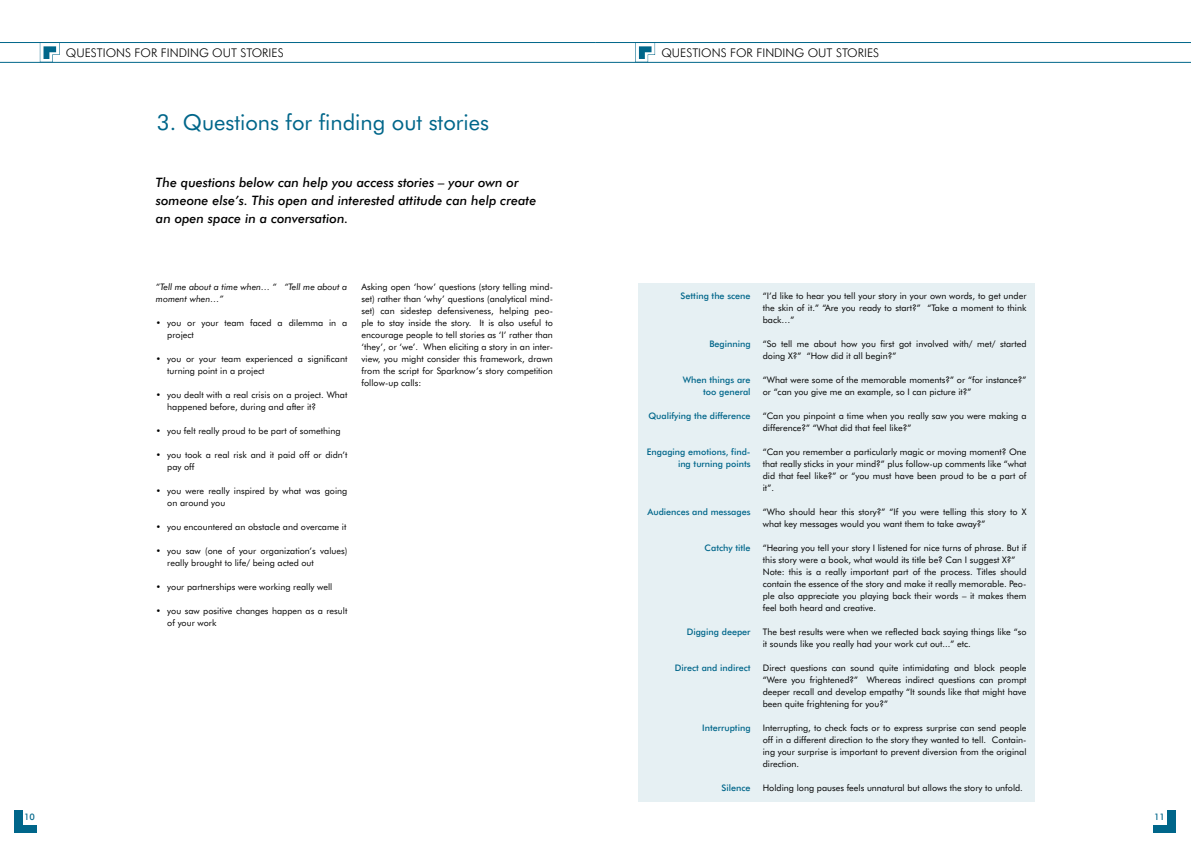
<style>
.page{position:relative;width:1191px;height:842px;background:#fff}
.page>*{position:absolute;margin:0;border:0;box-sizing:border-box;transform-origin:0 0}
.t1{font:22px "Futura BT";color:#00668a}
.t2{font:italic 500 13px/18px "Futura BT";color:#000}
.t3{font:300 12px "Futura BT";color:#000}
.t4{font:9px/12px "Futura BT";color:#000}
.t5{font:500 9px/12px "Futura BT";color:#00668a;text-align:right}
.t6{font:italic 9px/12px "Futura BT";color:#000}
</style>
<div class="page">
<div style="left:14px;top:811px;width:23px;height:22px;background:#00668a"></div>
<div style="left:23px;top:811px;width:14px;height:14px;background:#fff"></div>
<hr style="left:0;top:42px;width:595px;height:1px;background:#00668a">
<hr style="left:0;top:62px;width:595px;height:1px;background:#00668a">
<svg style="left:40px;top:43px;width:20px;height:19px"></svg>
<div style="left:1152px;top:811px;width:23px;height:22px;background:#00668a"></div>
<div style="left:1152px;top:810px;width:15px;height:15px;background:#fff"></div>
<hr style="left:595px;top:42px;width:596px;height:1px;background:#00668a">
<hr style="left:595px;top:62px;width:596px;height:1px;background:#00668a">
<svg style="left:635px;top:43px;width:20px;height:19px"></svg>
<div style="left:638px;top:283px;width:397px;height:519px;background:#e6f0f3"></div>
<h3 class="t3" style="left:66px;top:45px;width:27px">QUESTIONS</h3>
<h3 class="t3" style="left:135px;top:45px;width:140px">FOR FIN DING OUT STORIES</h3>
<h3 class="t3" style="left:661px;top:45px;width:27px">QUESTIONS</h3>
<h3 class="t3" style="left:730px;top:45px;width:140px">FOR FIN DING OUT STORIES</h3>
<h1 class="t1" style="left:157px;top:109px;width:334px">3. Questions for finding out stories</h1>
<h2 class="t2" style="left:156px;top:173px;width:382px">The questions below can help you access stories – your own or someone else’s. This open and interested attitude can help create an open space in a conversation.</h2>
<p class="t6" style="left:156px;top:281px;width:193px">“Tell me about a time when… “ “Tell me about a moment when…”</p>
<p class="t4" style="left:167px;top:317px;width:182px;text-indent:-11px">• you or your team faced a dilemma in a project</p>
<p class="t4" style="left:167px;top:353px;width:181px;text-indent:-11px">• you or your team experienced a significant turning point in a project</p>
<p class="t4" style="left:167px;top:389px;width:182px;text-indent:-11px">• you dealt with a real crisis on a project. What happened before, during and after it?</p>
<p class="t4" style="left:156px;top:425px;width:186px">• you felt really proud to be part of something</p>
<p class="t4" style="left:167px;top:449px;width:181px;text-indent:-11px">• you took a real risk and it paid off or didn’t pay off</p>
<p class="t4" style="left:167px;top:485px;width:181px;text-indent:-11px">• you were really inspired by what was going on around you</p>
<p class="t4" style="left:156px;top:521px;width:192px">• you encountered an obstacle and overcame it</p>
<p class="t4" style="left:167px;top:545px;width:181px;text-indent:-11px">• you saw (one of your organization’s values) really brought to life/ being acted out</p>
<p class="t4" style="left:156px;top:581px;width:178px">• your partnerships were working really well</p>
<p class="t4" style="left:167px;top:605px;width:182px;text-indent:-11px">• you saw positive changes happen as a result of your work</p>
<p class="t4" style="left:361px;top:281px;width:193px;text-align:justify">Asking open ‘how’ questions (story telling mind&shy;set) rather than ‘why’ questions (analytical mind&shy;set) can sidestep defensiveness, helping peo&shy;ple to stay inside the story. It is also useful to encourage people to tell stories as ‘I’ rather than ‘they’, or ‘we’. When eliciting a story in an inter&shy;view, you might consider this framework, drawn from the script for Sparknow’s story competition follow-up calls:</p>
<p class="t5" style="left:680px;top:290px;width:71px">Setting the scene</p>
<p class="t5" style="left:709px;top:338px;width:43px">Beginning</p>
<p class="t5" style="left:683px;top:374px;width:69px">When things are too general</p>
<p class="t5" style="left:648px;top:410px;width:104px">Qualifying the difference</p>
<p class="t5" style="left:647px;top:446px;width:105px">Engaging emotions, find&shy;ing turning points</p>
<p class="t5" style="left:647px;top:506px;width:105px">Audiences and messages</p>
<p class="t5" style="left:704px;top:542px;width:47px">Catchy title</p>
<p class="t5" style="left:686px;top:626px;width:65px">Digging deeper</p>
<p class="t5" style="left:675px;top:662px;width:77px">Direct and indirect</p>
<p class="t5" style="left:702px;top:722px;width:50px">Interrupting</p>
<p class="t5" style="left:721px;top:782px;width:31px">Silence</p>
<p class="t4" style="left:763px;top:290px;width:265px;text-align:justify">“I’d like to hear you tell your story in your own words, to get under the skin of it.” “Are you ready to start?” “Take a moment to think back…”</p>
<p class="t4" style="left:763px;top:338px;width:265px">“So tell me about how you first got involved with/ met/ started doing X?” “How did it all begin?”</p>
<p class="t4" style="left:763px;top:374px;width:265px">“What were some of the memorable moments?” or “for instance?” or “can you give me an example, so I can picture it?”</p>
<p class="t4" style="left:763px;top:410px;width:265px">“Can you pinpoint a time when you really saw you were making a difference?” “What did that feel like?”</p>
<p class="t4" style="left:763px;top:446px;width:265px;text-align:justify">“Can you remember a particularly magic or moving moment? One that really sticks in your mind?” plus follow-up comments like “what did that feel like?” or “you must have been proud to be a part of it”.</p>
<p class="t4" style="left:763px;top:506px;width:265px">“Who should hear this story?” “If you were telling this story to X what key messages would you want them to take away?”</p>
<p class="t4" style="left:763px;top:542px;width:265px">“Hearing you tell your story I listened for nice turns of phrase. But if this story were a book, what would its title be? Can I suggest X?”<br>N ote: this is a really important part of the process. Titles should contain the essence of the story and make it really memorable. Peo&shy;ple also appreciate you playing back their words – it makes them feel both heard and creative.</p>
<p class="t4" style="left:763px;top:626px;width:265px">The best results were when we reflected back saying things like “so it sounds like you really had your work cut out...” etc.</p>
<p class="t4" style="left:763px;top:662px;width:265px;text-align:justify">Direct questions can sound quite intimidating and block people “Were you frightened?” Whereas indirect questions can prompt deeper recall and develop empathy “It sounds like that might have been quite frightening for you?”</p>
<p class="t4" style="left:763px;top:722px;width:265px;text-align:justify">Interrupting, to check facts or to express surprise can send people off in a different direction to the story they wanted to tell. Contain&shy;ing your surprise is important to prevent diversion from the original direction.</p>
<p class="t4" style="left:763px;top:782px;width:262px">Holding long pauses feels unnatural but allows the story to unfold.</p>
<p class="t5" style="left:24px;top:811px;width:12px">10</p>
<p class="t5" style="left:1154px;top:811px;width:12px">11</p>
</div>
